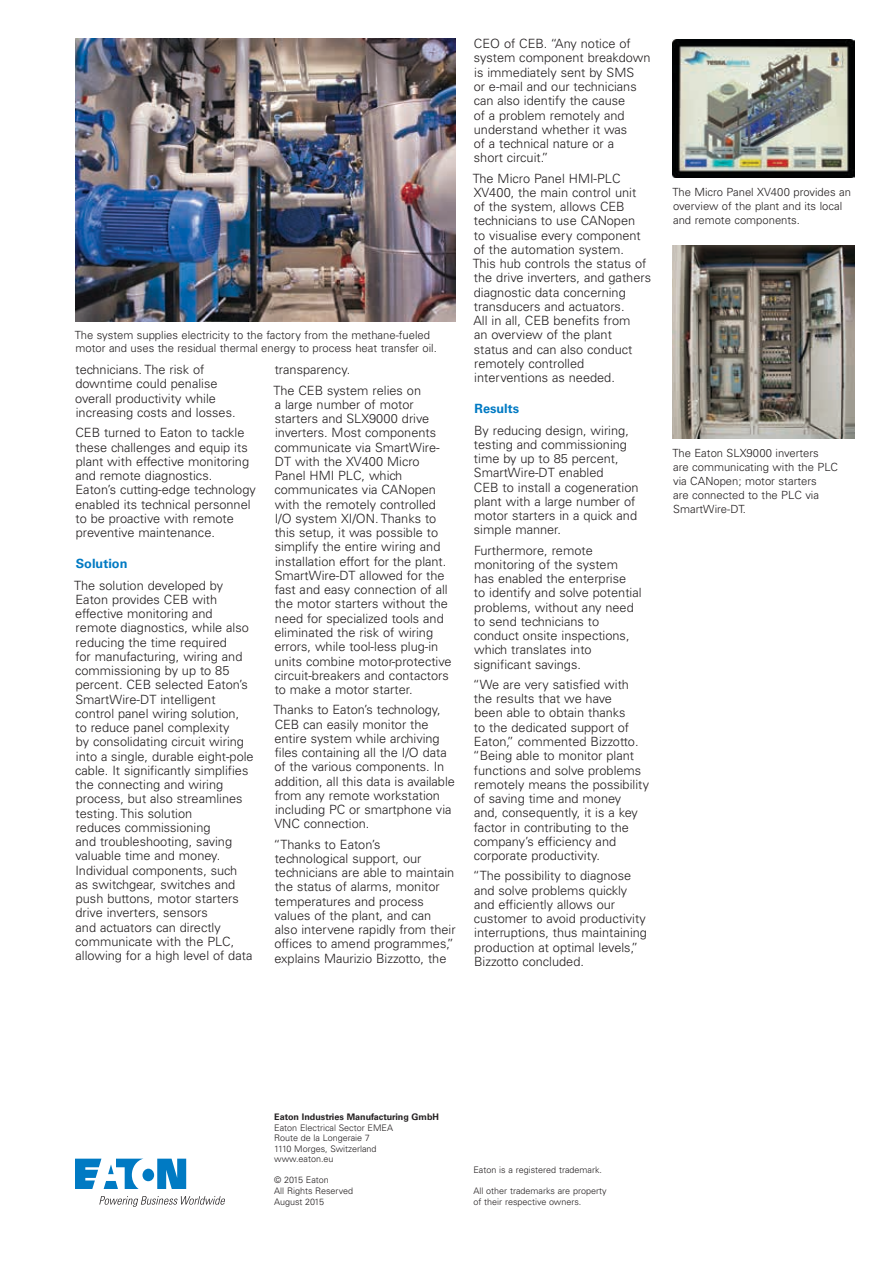
<style>
.page{position:relative;width:893px;height:1263px;background:#fff}
.page>*{position:absolute;margin:0;border:0;box-sizing:border-box;transform-origin:0 0}
.t1{font:300 12.75px/14.2px "Univers LT Std";color:#231f20}
.t2{font:700 12.75px "Univers LT Std";color:#007ac3}
.t3{font:300 11.25px/13.8px "Univers LT Std";color:#231f20}
.t4{font:300 9px/10.5px "Univers LT Std";color:#231f20}
.t5{font:700 9px "Univers LT Std";color:#231f20}
.s1{color:#fff}
</style>
<div class="page">
<img style="left:75px;top:38px;width:380px;height:284px">
<img style="left:673px;top:39px;width:181px;height:139px">
<img style="left:673px;top:246px;width:181px;height:193px">
<svg style="left:75px;top:1159px;width:111px;height:30px"></svg>
<svg style="left:99px;top:1196px;width:126px;height:11px"></svg>
<p class="t3" style="left:75px;top:328px;width:364px">The system supplies electricity to the factory from the methane-fueled motor and uses the residual thermal energy to process heat transfer oil.</p>
<p class="t1" style="left:75px;top:363px;width:162px">technicians. The risk of downtime could penalise overall productivity while increasing costs and losses.</p>
<p class="t1" style="left:75px;top:426px;width:182px">CEB turned to Eaton to tackle these challenges and equip its plant with effective monitoring and remote diagnostics.<br>Eaton’s cutting-edge technology enabled its technical personnel to be proactive with remote preventive maintenance.</p>
<p class="t2" style="left:76px;top:556px;width:53px">Solution</p>
<p class="t1" style="left:74px;top:578px;width:181px">The solution developed by<br>Eaton provides CEB with effective monitoring and remote diagnostics, while also reducing the time required<br>for manufacturing, wiring and commissioning by up to 85 percent. CEB selected Eaton’s<br>SmartWire-DT intelligent control panel wiring solution,<br>to reduce panel complexity<br>by consolidating circuit wiring into a single, durable eight-pole cable. It significantly simplifies the connecting and wiring process, but also streamlines testing. This solution<br>reduces commissioning<br>and troubleshooting, saving valuable time and money.<br>Individual components, such<br>as switchgear, switches and push buttons, motor starters drive inverters, sensors<br>and actuators can directly communicate with the PLC, allowing for a high level of data</p>
<p class="t1" style="left:273px;top:360px;width:149px;line-height:20.2px">transparency.<br>The CEB system relies on</p>
<p class="t1" style="left:274px;top:397px;width:179px">a large number of motor starters and SLX9000 drive inverters. Most components communicate via SmartWire-<br>DT with the XV400 Micro<br>Panel HMI PLC, which communicates via CANopen with the remotely controlled<br>I/O system XI/ON. Thanks to this setup, it was possible to simplify the entire wiring and installation effort for the plant.<br>SmartWire-DT allowed for the fast and easy connection of all the motor starters without the need for specialized tools and eliminated the risk of wiring errors, while tool-less plug-in units combine motor-protective circuit-breakers and contactors to make a motor starter.</p>
<p class="t1" style="left:273px;top:703px;width:183px">Thanks to Eaton’s technology,<br>CEB can easily monitor the entire system while archiving files containing all the I/O data of the various components. In addition, all this data is available from any remote workstation including PC or smartphone via<br>VNC connection.</p>
<p class="t1" style="left:271px;top:837px;width:186px"><span class="s1">‘</span>“Thanks to Eaton’s technological support, our technicians are able to maintain the status of alarms, monitor temperatures and process values of the plant, and can<br>also intervene rapidly from their offices to amend programmes,” explains Maurizio Bizzotto, the</p>
<p class="t1" style="left:474px;top:37px;width:178px">CEO of CEB. “Any notice of system component breakdown is immediately sent by SMS<br>or e-mail and our technicians can also identify the cause<br>of a problem remotely and understand whether it was<br>of a technical nature or a<br>short circuit.”</p>
<p class="t1" style="left:473px;top:171px;width:180px">The Micro Panel HMI-PLC<br>XV400, the main control unit<br>of the system, allows CEB technicians to use CANopen<br>to visualise every component of the automation system.<br>This hub controls the status of the drive inverters, and gathers diagnostic data concerning transducers and actuators.<br>All in all, CEB benefits from<br>an overview of the plant<br>status and can also conduct remotely controlled interventions as needed.</p>
<p class="t2" style="left:474px;top:401px;width:46px">Results</p>
<p class="t1" style="left:474px;top:423px;width:166px">By reducing design, wiring, testing and commissioning time by up to 85 percent,<br>SmartWire-DT enabled<br>CEB to install a cogeneration plant with a large number of motor starters in a quick and simple manner.</p>
<p class="t1" style="left:474px;top:543px;width:169px">Furthermore, remote monitoring of the system<br>has enabled the enterprise<br>to identify and solve potential problems, without any need to send technicians to conduct onsite inspections, which translates into significant savings.</p>
<p class="t1" style="left:470px;top:677px;width:160px"><span class="s1">‘</span>“We are very satisfied with</p>
<p class="t1" style="left:474px;top:692px;width:140px">the results that we have</p>
<p class="t1" style="left:474px;top:706px;width:153px">been able to obtain thanks</p>
<p class="t1" style="left:474px;top:720px;width:157px">to the dedicated support of</p>
<p class="t1" style="left:474px;top:734px;width:166px">Eaton,” commented Bizzotto.</p>
<p class="t1" style="left:470px;top:749px;width:165px"><span class="s1">‘</span>“Being able to monitor plant</p>
<p class="t1" style="left:474px;top:763px;width:169px">functions and solve problems</p>
<p class="t1" style="left:474px;top:777px;width:176px">remotely means the possibility</p>
<p class="t1" style="left:474px;top:791px;width:149px">of saving time and money</p>
<p class="t1" style="left:474px;top:806px;width:166px">and, consequently, it is a key</p>
<p class="t1" style="left:474px;top:820px;width:156px">factor in contributing to the</p>
<p class="t1" style="left:474px;top:834px;width:144px">company’s efficiency and</p>
<p class="t1" style="left:474px;top:848px;width:128px">corporate productivity.</p>
<p class="t1" style="left:470px;top:869px;width:178px"><span class="s1">‘</span>“The possibility to diagnose and solve problems quickly and efficiently allows our customer to avoid productivity interruptions, thus maintaining production at optimal levels,”<br>Bizzotto concluded.</p>
<p class="t3" style="left:672px;top:185px;width:180px">The Micro Panel XV400 provides an overview of the plant and its local and remote components.</p>
<p class="t3" style="left:672px;top:446px;width:167px">The Eaton SLX9000 inverters<br>are communicating with the PLC via CANopen; motor starters<br>are connected to the PLC via<br>SmartWire-DT.</p>
<p class="t5" style="left:274px;top:1112px;width:166px">Eaton Industries Manufacturing GmbH</p>
<p class="t4" style="left:274px;top:1122px;width:120px">Eaton Electrical Sector EMEA<br>Route de la Longeraie 7<br>1110 Morges, Switzerland www.eaton.eu</p>
<p class="t4" style="left:274px;top:1175px;width:81px">© 2015 Eaton<br>All Rights Reserved<br>August 2015</p>
<p class="t4" style="left:473px;top:1164px;width:130px">Eaton is a registered trademark.</p>
<p class="t4" style="left:473px;top:1185px;width:135px">All other trademarks are property of their respective owners.</p>
</div>
